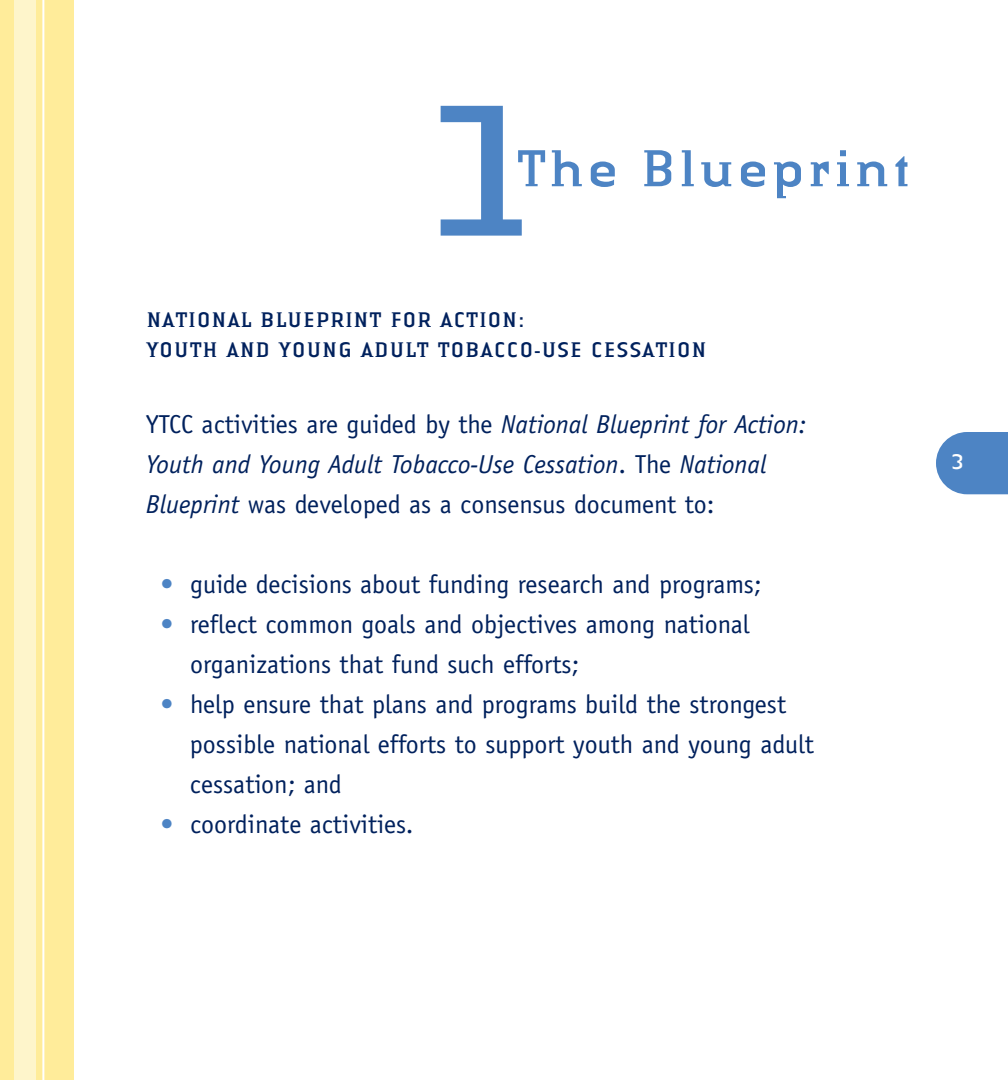
<style>
.page{position:relative;width:1008px;height:1080px;background:#fff}
.page>*{position:absolute;margin:0;border:0;box-sizing:border-box;transform-origin:0 0}
.t1{font:194.6px "LT Authentic Small Serif";color:#4d84c4}
.t2{font:54px "LT Authentic Small Serif";color:#4d84c4}
.t3{font:26px/40px "Officina Sans";color:#00215d}
.t4{font:italic 26px/40px "Officina Sans";color:#00215d}
.t5{font:22px/30px "LT Authentic Small Serif";color:#00215d}
.t6{font:22px "LT Authentic Serif";color:#fff}
.s1{font-style:normal}
.s2{color:#4d84c4}
</style>
<div class="page">
<div style="left:0;top:0;width:74px;height:1080px;background:#ffec9a"></div>
<div style="left:14px;top:0;width:22px;height:1080px;background:#fef5cb"></div>
<hr style="left:42px;top:0;width:2px;height:1080px;background:#fff">
<svg style="left:936px;top:432px;width:72px;height:62px;background:#5d8fc9"></svg>
<h1 class="t1" style="left:419px;top:106px;width:126px">1</h1>
<h2 class="t2" style="left:516px;top:150px;width:398px">The Blueprint</h2>
<p class="t5" style="left:146px;top:307px;width:563px">NATIONAL BLUEPRINT FOR ACTION:<br>YOUTH AND YOUNG ADULT TOBACCO-USE CESSATION</p>
<p class="t4" style="left:146px;top:406px;width:662px"><span class="s1">YTCC activities are guided by the</span> National Blueprint for Action:<br>Youth and Young Adult Tobacco-Use Cessation<span class="s1">. The</span> National<br>Blueprint <span class="s1">was developed as a consensus document to:</span></p>
<p class="t3" style="left:160px;top:566px;width:603px"><span class="s2">•</span> guide decisions about funding research and programs;</p>
<p class="t3" style="left:190px;top:606px;width:561px;text-indent:-30px"><span class="s2">•</span> reflect common goals and objectives among national organizations that fund such efforts;</p>
<p class="t3" style="left:190px;top:686px;width:625px;text-indent:-30px"><span class="s2">•</span> help ensure that plans and programs build the strongest possible national efforts to support youth and young adult cessation; and</p>
<p class="t3" style="left:160px;top:806px;width:254px"><span class="s2">•</span> coordinate activities.</p>
<p class="t6" style="left:950px;top:454px;width:16px">3</p>
</div>
